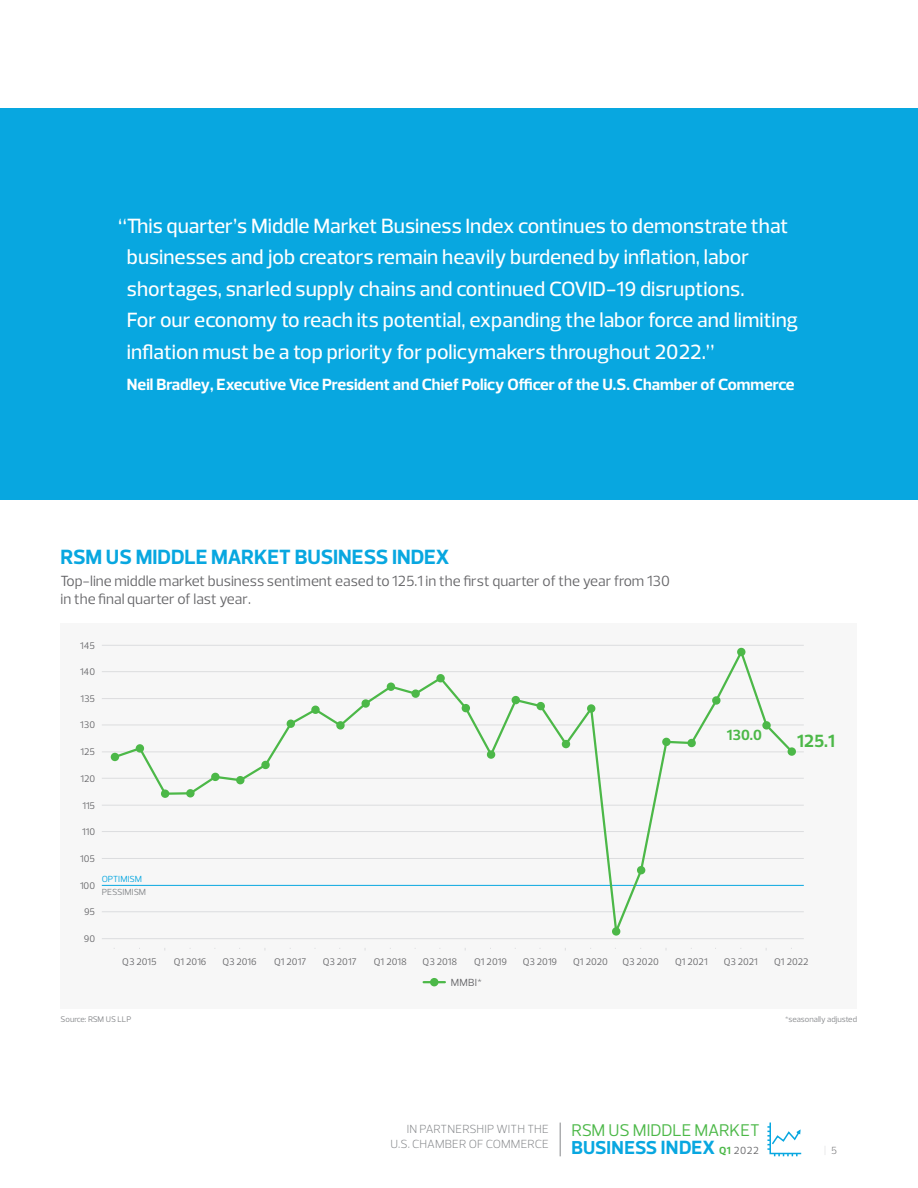
<style>
.page{position:relative;width:918px;height:1188px;background:#fff}
.page>*{position:absolute;margin:0;border:0;box-sizing:border-box;transform-origin:0 0}
.t1{font:500 21px/31.5px "Prelo";color:#fff}
.t2{font:700 21px "Prelo";color:#08a7e0}
.t3{font:700 19.05px "Prelo";color:#08a7e0}
.t4{font:700 18px "Prelo";color:#4cb848}
.t5{font:17.25px "Prelo";color:#4cb848}
.t6{font:700 16.5px "Prelo";color:#fff}
.t7{font:15px/18px "Prelo";color:#656568}
.t8{font:700 15px "Prelo";color:#4cb848}
.t9{font:300 12px/14.4px "Prelo";letter-spacing:.015em;color:#848689;text-align:right}
.t10{font:10.5px "Prelo";letter-spacing:.035em;color:#656568}
.t11{font:300 10.5px "Prelo";color:#cccdcf}
.t12{font:9.75px "Prelo";color:#656568}
.t13{font:9px "Prelo";color:#848689}
.t14{font:9px "Prelo";color:#08a7e0}
.t15{font:8.25px "Prelo";color:#848689}
.s1{font-size:19.5px}
.s2{font-weight:700;color:#4cb848}
.s3{color:#656568}
</style>
<div class="page">
<hr style="left:560px;top:1123px;width:1px;height:33px;background:#848689">
<svg style="left:767px;top:1123px;width:34px;height:33px"></svg>
<div style="left:0;top:108px;width:918px;height:392px;background:#08a7e0"></div>
<div style="left:61px;top:623px;width:796px;height:385px;background:#f7f7f7"></div>
<div style="left:430px;top:978px;width:8px;height:8px;border:3px solid #4cb848;border-radius:50%"></div>
<hr style="left:424px;top:981px;width:21px;height:2px;background:#4cb848">
<hr style="left:102px;top:938px;width:702px;height:1px;background:#dcdddf">
<hr style="left:102px;top:911px;width:702px;height:1px;background:#dcdddf">
<hr style="left:102px;top:885px;width:702px;height:1px;background:#08a7e0">
<hr style="left:102px;top:858px;width:702px;height:1px;background:#dcdddf">
<hr style="left:102px;top:831px;width:702px;height:1px;background:#dcdddf">
<hr style="left:102px;top:805px;width:702px;height:1px;background:#dcdddf">
<hr style="left:102px;top:778px;width:702px;height:1px;background:#dcdddf">
<hr style="left:102px;top:752px;width:702px;height:1px;background:#dcdddf">
<hr style="left:102px;top:725px;width:702px;height:1px;background:#dcdddf">
<hr style="left:102px;top:698px;width:702px;height:1px;background:#dcdddf">
<hr style="left:102px;top:671px;width:702px;height:1px;background:#dcdddf">
<hr style="left:102px;top:645px;width:702px;height:1px;background:#dcdddf">
<svg style="left:112px;top:647px;width:683px;height:288px"></svg>
<div style="left:788px;top:747px;width:8px;height:9px;border:3px solid #4cb848;border-radius:50%"></div>
<div style="left:762px;top:721px;width:9px;height:9px;border:3px solid #4cb848;border-radius:50%"></div>
<div style="left:737px;top:648px;width:8px;height:8px;border:3px solid #4cb848;border-radius:50%"></div>
<div style="left:712px;top:696px;width:9px;height:9px;border:3px solid #4cb848;border-radius:50%"></div>
<div style="left:687px;top:739px;width:9px;height:8px;border:3px solid #4cb848;border-radius:50%"></div>
<div style="left:662px;top:738px;width:9px;height:8px;border:3px solid #4cb848;border-radius:50%"></div>
<div style="left:637px;top:866px;width:8px;height:8px;border:3px solid #4cb848;border-radius:50%"></div>
<div style="left:612px;top:927px;width:8px;height:9px;border:3px solid #4cb848;border-radius:50%"></div>
<div style="left:587px;top:704px;width:8px;height:9px;border:3px solid #4cb848;border-radius:50%"></div>
<div style="left:562px;top:740px;width:8px;height:8px;border:3px solid #4cb848;border-radius:50%"></div>
<div style="left:537px;top:702px;width:8px;height:8px;border:3px solid #4cb848;border-radius:50%"></div>
<div style="left:512px;top:696px;width:8px;height:8px;border:3px solid #4cb848;border-radius:50%"></div>
<div style="left:487px;top:750px;width:8px;height:9px;border:3px solid #4cb848;border-radius:50%"></div>
<div style="left:462px;top:704px;width:8px;height:8px;border:3px solid #4cb848;border-radius:50%"></div>
<div style="left:436px;top:674px;width:9px;height:8px;border:3px solid #4cb848;border-radius:50%"></div>
<div style="left:411px;top:689px;width:9px;height:9px;border:3px solid #4cb848;border-radius:50%"></div>
<div style="left:387px;top:683px;width:8px;height:8px;border:3px solid #4cb848;border-radius:50%"></div>
<div style="left:362px;top:699px;width:8px;height:9px;border:3px solid #4cb848;border-radius:50%"></div>
<div style="left:336px;top:721px;width:9px;height:9px;border:3px solid #4cb848;border-radius:50%"></div>
<div style="left:311px;top:706px;width:9px;height:8px;border:3px solid #4cb848;border-radius:50%"></div>
<div style="left:287px;top:720px;width:8px;height:8px;border:3px solid #4cb848;border-radius:50%"></div>
<div style="left:261px;top:761px;width:9px;height:8px;border:3px solid #4cb848;border-radius:50%"></div>
<div style="left:236px;top:776px;width:9px;height:8px;border:3px solid #4cb848;border-radius:50%"></div>
<div style="left:211px;top:773px;width:9px;height:8px;border:3px solid #4cb848;border-radius:50%"></div>
<div style="left:186px;top:789px;width:9px;height:8px;border:3px solid #4cb848;border-radius:50%"></div>
<div style="left:161px;top:790px;width:8px;height:8px;border:3px solid #4cb848;border-radius:50%"></div>
<div style="left:136px;top:744px;width:8px;height:9px;border:3px solid #4cb848;border-radius:50%"></div>
<div style="left:111px;top:753px;width:8px;height:8px;border:3px solid #4cb848;border-radius:50%"></div>
<p class="t1" style="left:127px;top:210px;width:673px;text-indent:-9px">“This quarter’s Middle Market Business Index continues to demonstrate that businesses and job creators remain heavily burdened by inflation, labor shortages, snarled supply chains and continued COVID-19 disruptions.<br>For our economy to reach its potential, expanding the labor force and limiting inflation must be a top priority for policymakers throughout 2022.”</p>
<p class="t6" style="left:127px;top:375px;width:669px">Neil Bradley, Executive Vice President and Chief Policy Officer of the U.S. Chamber of Commerce</p>
<p class="t2" style="left:61px;top:544px;width:391px">RSM US MIDDLE MARKET BUSINESS INDEX</p>
<p class="t7" style="left:61px;top:572px;width:611px">Top-line middle market business sentiment eased to 125.1 in the first quarter of the year from 130 in the final quarter of last year.</p>
<p class="t12" style="left:80px;top:639px;width:16px">145</p>
<p class="t12" style="left:80px;top:666px;width:17px">140</p>
<p class="t12" style="left:80px;top:693px;width:16px">135</p>
<p class="t12" style="left:80px;top:719px;width:16px">130</p>
<p class="t12" style="left:81px;top:746px;width:16px">125</p>
<p class="t12" style="left:80px;top:772px;width:16px">120</p>
<p class="t12" style="left:82px;top:799px;width:14px">115</p>
<p class="t12" style="left:82px;top:826px;width:14px">110</p>
<p class="t12" style="left:80px;top:853px;width:16px">105</p>
<p class="t14" style="left:102px;top:873px;width:42px">OPTIMISM</p>
<p class="t13" style="left:102px;top:887px;width:46px">PESSIMISM</p>
<p class="t12" style="left:80px;top:879px;width:17px">100</p>
<p class="t12" style="left:84px;top:906px;width:13px">95</p>
<p class="t12" style="left:84px;top:933px;width:13px">90</p>
<p class="t8" style="left:727px;top:726px;width:37px">130.0</p>
<p class="t4" style="left:797px;top:730px;width:39px">125.1</p>
<p class="t12" style="left:122px;top:955px;width:36px">Q3 2015</p>
<p class="t12" style="left:174px;top:955px;width:34px">Q1 2016</p>
<p class="t12" style="left:223px;top:955px;width:36px">Q3 2016</p>
<p class="t12" style="left:274px;top:955px;width:34px">Q1 2017</p>
<p class="t12" style="left:323px;top:955px;width:35px">Q3 2017</p>
<p class="t12" style="left:374px;top:955px;width:34px">Q1 2018</p>
<p class="t12" style="left:423px;top:955px;width:36px">Q3 2018</p>
<p class="t12" style="left:474px;top:955px;width:34px">Q1 2019</p>
<p class="t12" style="left:523px;top:955px;width:36px">Q3 2019</p>
<p class="t12" style="left:573px;top:955px;width:36px">Q1 2020</p>
<p class="t12" style="left:623px;top:955px;width:38px">Q3 2020</p>
<p class="t12" style="left:675px;top:955px;width:34px">Q1 2021</p>
<p class="t12" style="left:724px;top:955px;width:36px">Q3 2021</p>
<p class="t12" style="left:774px;top:955px;width:36px">Q1 2022</p>
<p class="t10" style="left:451px;top:976px;width:32px">MMBI*</p>
<p class="t15" style="left:61px;top:1014px;width:72px">Source: RSM US LLP</p>
<p class="t15" style="left:785px;top:1014px;width:74px">*seasonally adjusted</p>
<p class="t9" style="left:390px;top:1122px;width:160px">IN PARTNERSHIP WITH THE<br>U.S. CHAMBER OF COMMERCE</p>
<p class="t5" style="left:572px;top:1120px;width:190px">RSM US MIDDLE MARKET</p>
<p class="t3" style="left:572px;top:1136px;width:145px">BUSINESS <span class="s1">INDEX</span></p>
<p class="t10" style="left:719px;top:1144px;width:41px"><span class="s2">Q1</span> 2022</p>
<p class="t11" style="left:824px;top:1144px;width:14px">| <span class="s3">5</span></p>
</div>
